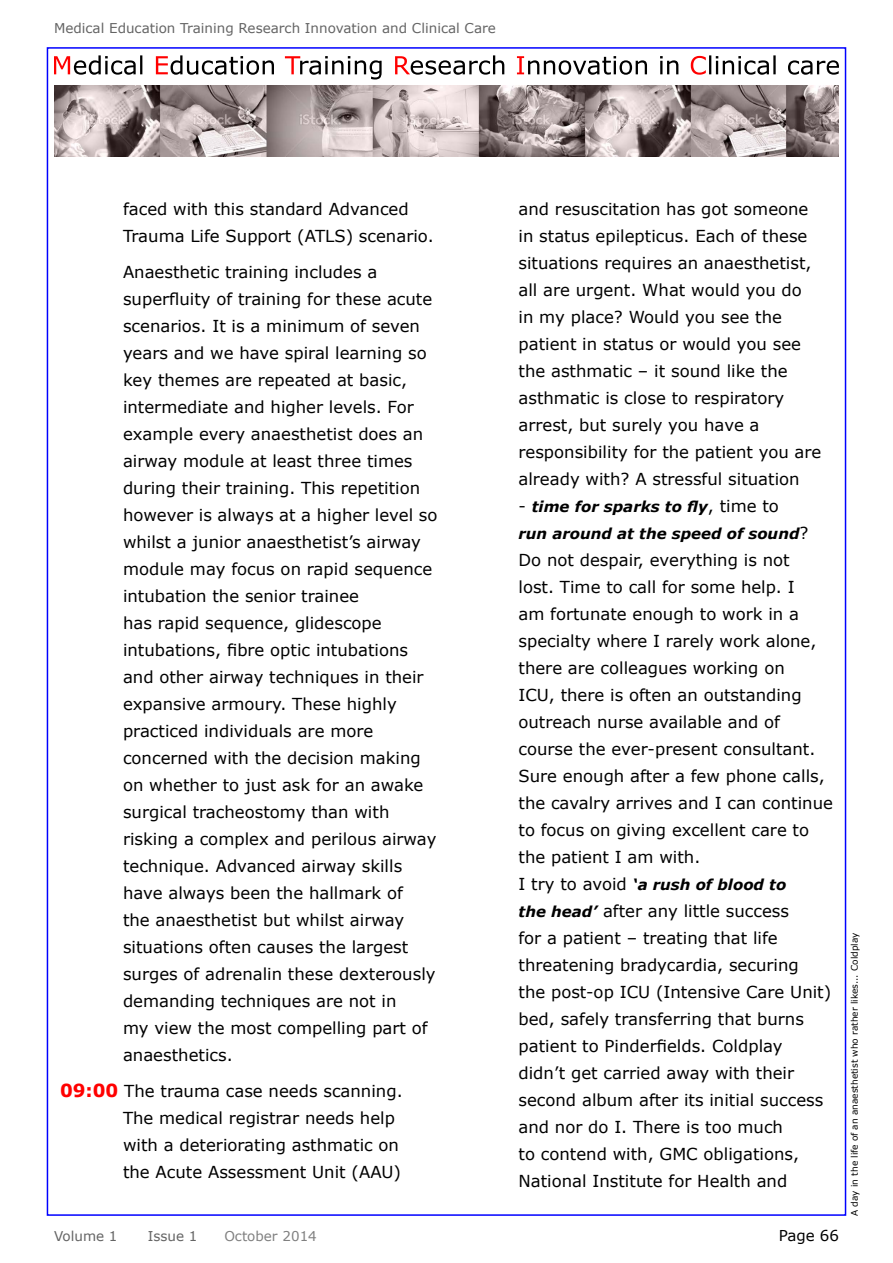
<style>
.page{position:relative;width:893px;height:1263px;background:#fff}
.page>*{position:absolute;margin:0;border:0;box-sizing:border-box;transform-origin:0 0}
.Indented_Diary_Entry{font:16.5px/27px "Verdana";color:#000}
.Indented_Diary_Entry-2{font:italic 700 15px/27px "Verdana";color:#000}
.t1{font:15px "Verdana";color:#000}
.t2{font:13.5px "Verdana";color:#646464}
.t3{font:13.5px "Verdana";color:#808080}
.t4{font:9px "Verdana";color:#000}
.s1{font-weight:700;font-size:18px;color:#f00}
.s2{font-weight:400;font-style:normal;font-size:16.5px}
.s3{font-weight:700;font-style:italic;font-size:15px}
</style>
<div class="page">
<svg style="left:691px;top:55px;width:148px;height:20px"></svg>
<svg style="left:517px;top:56px;width:161px;height:19px"></svg>
<svg style="left:395px;top:55px;width:109px;height:20px"></svg>
<svg style="left:285px;top:56px;width:97px;height:23px"></svg>
<svg style="left:156px;top:55px;width:118px;height:20px"></svg>
<svg style="left:54px;top:55px;width:88px;height:20px"></svg>
<img style="left:54px;top:86px;width:785px;height:71px">
<p class="t2" style="left:54px;top:19px;width:443px">Medical Education Training Research Innovation and Clinical Care</p>
<p class="Indented_Diary_Entry" style="left:123px;top:195px;width:312px">faced with this standard Advanced<br>Trauma Life Support (ATLS) scenario.</p>
<p class="Indented_Diary_Entry" style="left:123px;top:258px;width:316px">Anaesthetic training includes a superfluity of training for these acute scenarios. It is a minimum of seven years and we have spiral learning so key themes are repeated at basic, intermediate and higher levels. For example every anaesthetist does an airway module at least three times during their training. This repetition however is always at a higher level so whilst a junior anaesthetist’s airway module may focus on rapid sequence intubation the senior trainee<br>has rapid sequence, glidescope intubations, fibre optic intubations and other airway techniques in their expansive armoury. These highly practiced individuals are more concerned with the decision making on whether to just ask for an awake surgical tracheostomy than with risking a complex and perilous airway technique. Advanced airway skills have always been the hallmark of<br>the anaesthetist but whilst airway situations often causes the largest surges of adrenalin these dexterously demanding techniques are not in<br>my view the most compelling part of anaesthetics.</p>
<p class="Indented_Diary_Entry" style="left:123px;top:1077px;width:281px;text-indent:-63px"><span class="s1">09:00</span> The trauma case needs scanning.<br>The medical registrar needs help with a deteriorating asthmatic on the Acute Assessment Unit (AAU)</p>
<p class="t2" style="left:54px;top:1227px;width:65px">Volume 1</p>
<p class="t2" style="left:148px;top:1227px;width:51px">Issue 1</p>
<p class="t3" style="left:224px;top:1227px;width:94px">October 2014</p>
<p class="Indented_Diary_Entry" style="left:518px;top:195px;width:304px">and resuscitation has got someone in status epilepticus. Each of these situations requires an anaesthetist, all are urgent. What would you do<br>in my place? Would you see the patient in status or would you see the asthmatic – it sound like the asthmatic is close to respiratory arrest, but surely you have a responsibility for the patient you are already with? A stressful situation</p>
<p class="Indented_Diary_Entry-2" style="left:518px;top:493px;width:291px"><span class="s2">-</span> time for sparks to fly<span class="s2">, time to </span>run around at the speed of sound<span class="s2">?</span></p>
<p class="Indented_Diary_Entry" style="left:518px;top:546px;width:316px">Do not despair, everything is not<br>lost. Time to call for some help. I<br>am fortunate enough to work in a specialty where I rarely work alone, there are colleagues working on<br>ICU, there is often an outstanding outreach nurse available and of course the ever-present consultant.<br>Sure enough after a few phone calls, the cavalry arrives and I can continue to focus on giving excellent care to the patient I am with.</p>
<p class="Indented_Diary_Entry-2" style="left:518px;top:871px;width:269px"><span class="s2">I try to avoid</span> ‘a rush of blood to</p>
<p class="Indented_Diary_Entry" style="left:518px;top:897px;width:314px"><span class="s3">the head’</span> after any little success<br>for a patient – treating that life threatening bradycardia, securing<br>the post-op ICU (Intensive Care Unit) bed, safely transferring that burns patient to Pinderfields. Coldplay didn’t get carried away with their second album after its initial success and nor do I. There is too much<br>to contend with, GMC obligations, National Institute for Health and</p>
<p class="t1" style="left:779px;top:1226px;width:62px">Page 66</p>
<p class="t4" style="left:848px;top:1216px;width:285px;rotate:-90deg">A day in the life of an anaesthetist who rather likes... Coldplay</p>
</div>
